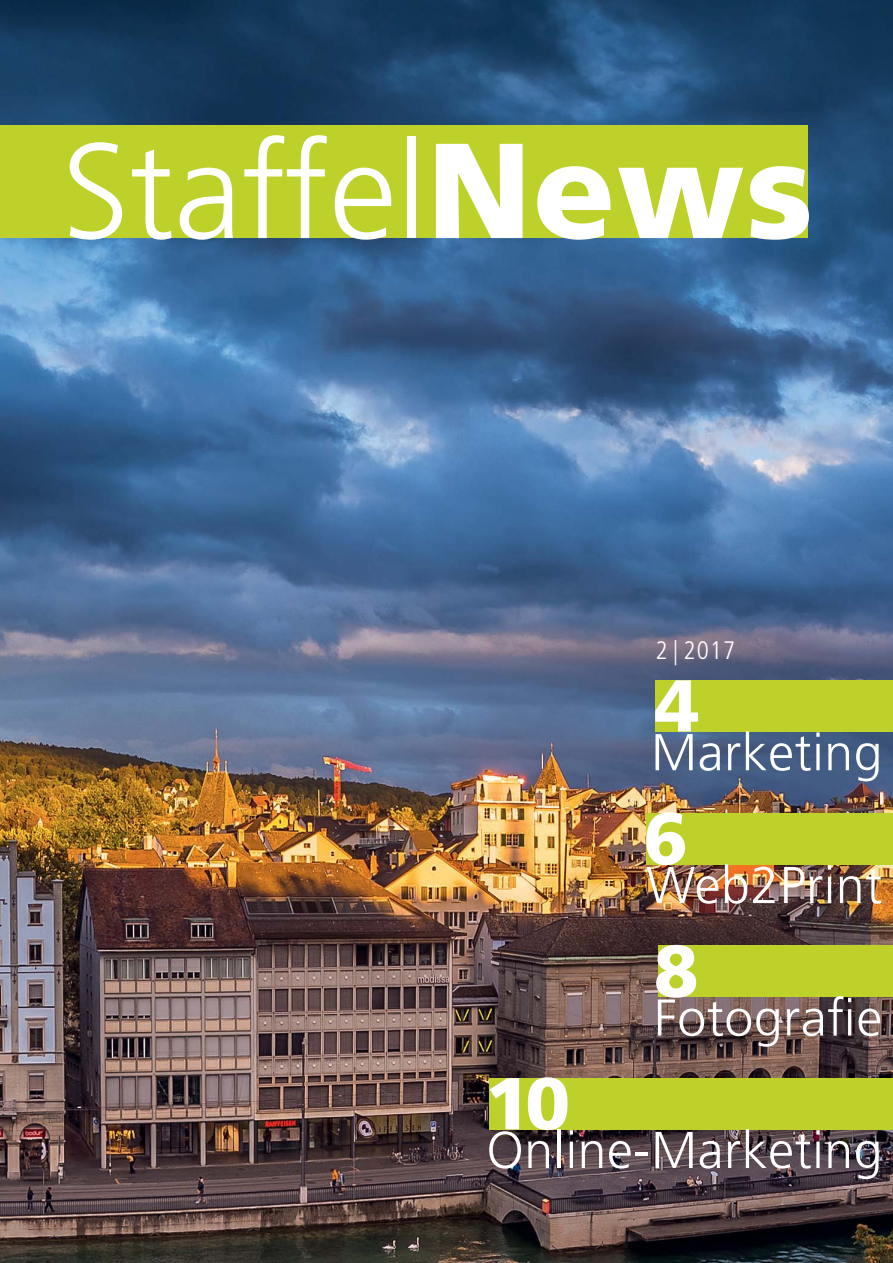
<style>
.page{position:relative;width:893px;height:1263px;background:#fff}
.page>*{position:absolute;margin:0;border:0;box-sizing:border-box;transform-origin:0 0}
.t1{font:300 135px "Frutiger LT Std";color:#fff}
.t2{font:900 73.2px "Frutiger LT Std";color:#fff}
.t3{font:300 51.75px "Frutiger LT Std";letter-spacing:.01em;color:#fff}
.t4{font:300 condensed 25.35px "Frutiger LT Std";color:#fff}
.s1{font-weight:900}
</style>
<div class="page">
<img style="left:0;top:0;width:893px;height:1263px">
<div style="left:0;top:125px;width:808px;height:113px;background:#bed12b"></div>
<div style="left:655px;top:680px;width:238px;height:51px;background:#bed12b"></div>
<div style="left:658px;top:946px;width:235px;height:51px;background:#bed12b"></div>
<div style="left:489px;top:1078px;width:404px;height:51px;background:#bed12b"></div>
<div style="left:647px;top:813px;width:246px;height:51px;background:#bed12b"></div>
<h1 class="t1" style="left:62px;top:126px;width:753px">Staffel<span class="s1">News</span></h1>
<p class="t4" style="left:655px;top:635px;width:81px">2 | 2017</p>
<h2 class="t2" style="left:655px;top:670px;width:46px">4</h2>
<p class="t3" style="left:651px;top:727px;width:233px">Marketing</p>
<h2 class="t2" style="left:643px;top:803px;width:46px">6</h2>
<p class="t3" style="left:646px;top:860px;width:238px">Web2Print</p>
<h2 class="t2" style="left:654px;top:936px;width:46px">8</h2>
<p class="t3" style="left:654px;top:992px;width:230px">Fotografie</p>
<h2 class="t2" style="left:485px;top:1068px;width:87px">10</h2>
<p class="t3" style="left:486px;top:1125px;width:397px">Online-Marketing</p>
</div>
